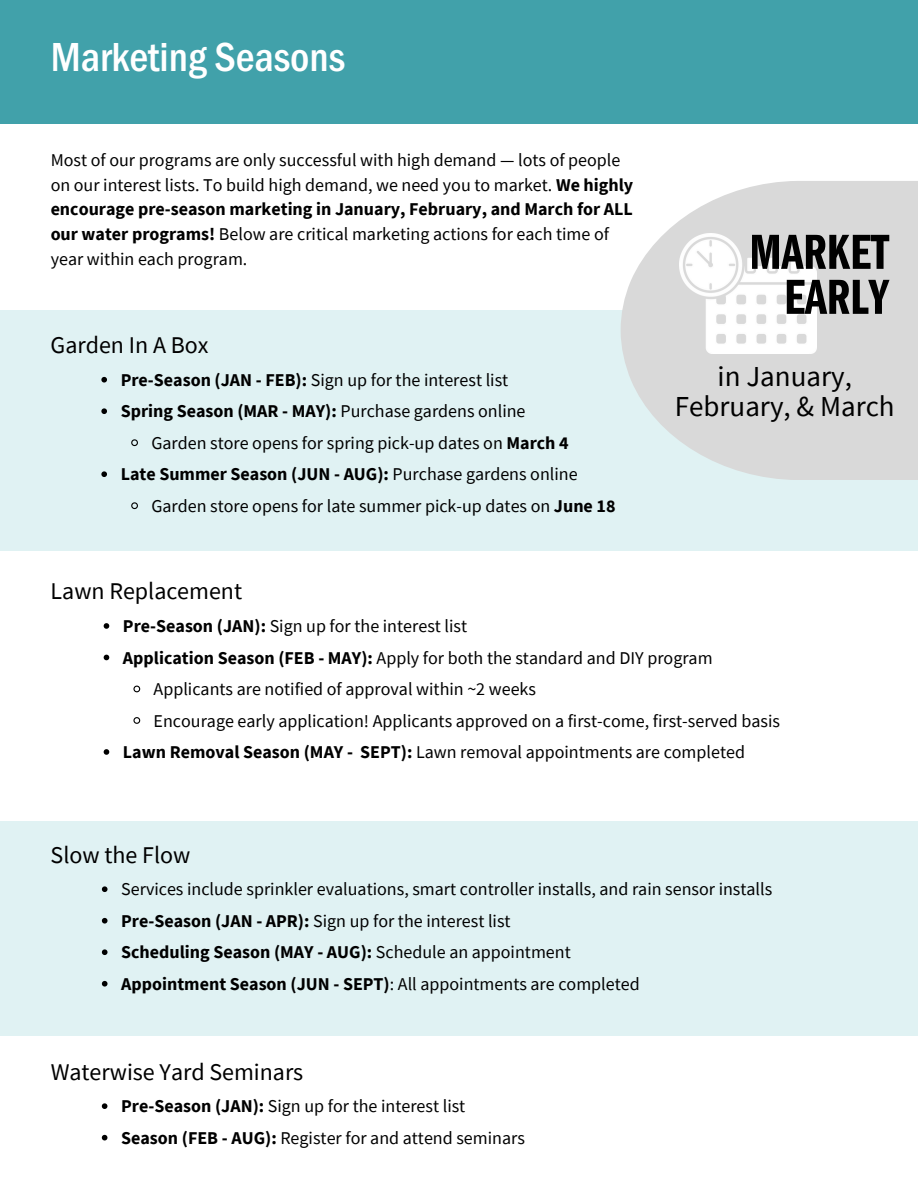
<style>
.page{position:relative;width:918px;height:1188px;background:#fff}
.page>*{position:absolute;margin:0;border:0;box-sizing:border-box;transform-origin:0 0}
.t1{font:51px/45px "Franklin Gothic URW Com Dem";color:#000;text-align:right}
.t2{font:500 42px "Franklin Gothic URW Con";color:#fff}
.t3{font:28.95px/30.3px "Source Sans Pro";color:#000;text-align:center}
.t4{font:24px "Source Sans Pro";color:#000}
.t5{font:18px/24.8px "Source Sans Pro";color:#000}
.t6{font:700 18px "Source Sans Pro";color:#000}
.s1{font-weight:700}
.s2{font-weight:400}
</style>
<div class="page">
<div style="left:0;top:0;width:918px;height:123px;background:#41a1aa"></div>
<div style="left:0;top:310px;width:918px;height:241px;background:#e0f2f3"></div>
<svg style="left:101px;top:377px;width:6px;height:6px"></svg>
<svg style="left:101px;top:408px;width:6px;height:6px"></svg>
<svg style="left:131px;top:439px;width:7px;height:8px"></svg>
<svg style="left:101px;top:471px;width:6px;height:6px"></svg>
<svg style="left:131px;top:502px;width:7px;height:8px"></svg>
<svg style="left:621px;top:181px;width:297px;height:299px;fill:#d9d9d9"></svg>
<img style="left:679px;top:233px;width:137px;height:121px">
<svg style="left:104px;top:623px;width:5px;height:6px"></svg>
<svg style="left:104px;top:655px;width:5px;height:5px"></svg>
<svg style="left:133px;top:685px;width:8px;height:8px"></svg>
<svg style="left:133px;top:717px;width:8px;height:7px"></svg>
<svg style="left:104px;top:749px;width:5px;height:6px"></svg>
<div style="left:0;top:821px;width:918px;height:215px;background:#e0f2f3"></div>
<svg style="left:102px;top:886px;width:6px;height:6px"></svg>
<svg style="left:102px;top:918px;width:6px;height:6px"></svg>
<svg style="left:102px;top:949px;width:6px;height:6px"></svg>
<svg style="left:102px;top:981px;width:6px;height:6px"></svg>
<svg style="left:102px;top:1103px;width:5px;height:6px"></svg>
<svg style="left:102px;top:1135px;width:5px;height:5px"></svg>
<h2 class="t2" style="left:51px;top:43px;width:296px">Marketing Seasons</h2>
<p class="t5" style="left:51px;top:147px;width:584px">Most of our programs are only successful with high demand — lots of people on our interest lists. To build high demand, we need you to market. <span class="s1">We highly encourage pre-season marketing in January, February, and March for ALL our water programs!</span> Below are critical marketing actions for each time of year within each program.</p>
<p class="t4" style="left:51px;top:329px;width:159px">Garden In A Box</p>
<h1 class="t5" style="left:121px;top:367px;width:389px"><span class="s1">Pre-Season (JAN - FEB):</span> Sign up for the interest list</h1>
<p class="t6" style="left:121px;top:400px;width:406px">Spring Season (MAR - MAY): <span class="s2">Purchase gardens online</span></p>
<h3 class="t5" style="left:151px;top:430px;width:419px">Garden store opens for spring pick-up dates on <span class="s1">March 4</span></h3>
<h4 class="t6" style="left:121px;top:463px;width:458px">Late Summer Season (JUN - AUG): <span class="s2">Purchase gardens online</span></h4>
<p class="t5" style="left:151px;top:493px;width:466px">Garden store opens for late summer pick-up dates on <span class="s1">June 18</span></p>
<p class="t4" style="left:51px;top:576px;width:193px">Lawn Replacement</p>
<p class="t1" style="left:749px;top:238px;width:141px">MARKET<br>EARLY</p>
<p class="t3" style="left:675px;top:360px;width:221px">in January,<br>February, &amp; March</p>
<p class="t5" style="left:123px;top:613px;width:346px"><span class="s1">Pre-Season (JAN):</span> Sign up for the interest list</p>
<h4 class="t5" style="left:123px;top:645px;width:591px"><span class="s1">Application Season (FEB - MAY):</span> Apply for both the standard and DIY program</h4>
<p class="t5" style="left:154px;top:676px;width:384px">Applicants are notified of approval within ~2 weeks</p>
<p class="t5" style="left:154px;top:708px;width:628px">Encourage early application! Applicants approved on a first-come, first-served basis</p>
<p class="t5" style="left:123px;top:739px;width:624px"><span class="s1">Lawn Removal Season (MAY - SEPT):</span> Lawn removal appointments are completed</p>
<p class="t4" style="left:51px;top:839px;width:141px">Slow the Flow</p>
<p class="t5" style="left:121px;top:877px;width:653px">Services include sprinkler evaluations, smart controller installs, and rain sensor installs</p>
<h4 class="t5" style="left:121px;top:908px;width:391px"><span class="s1">Pre-Season (JAN - APR):</span> Sign up for the interest list</h4>
<p class="t6" style="left:121px;top:941px;width:451px">Scheduling Season (MAY - AUG): <span class="s2">Schedule an appointment</span></p>
<p class="t5" style="left:121px;top:971px;width:520px"><span class="s1">Appointment Season (JUN - SEPT)</span>: All appointments are completed</p>
<p class="t4" style="left:51px;top:1056px;width:254px">Waterwise Yard Seminars</p>
<p class="t5" style="left:121px;top:1094px;width:346px"><span class="s1">Pre-Season (JAN):</span> Sign up for the interest list</p>
<h4 class="t5" style="left:121px;top:1125px;width:405px"><span class="s1">Season (FEB - AUG):</span> Register for and attend seminars</h4>
</div>
